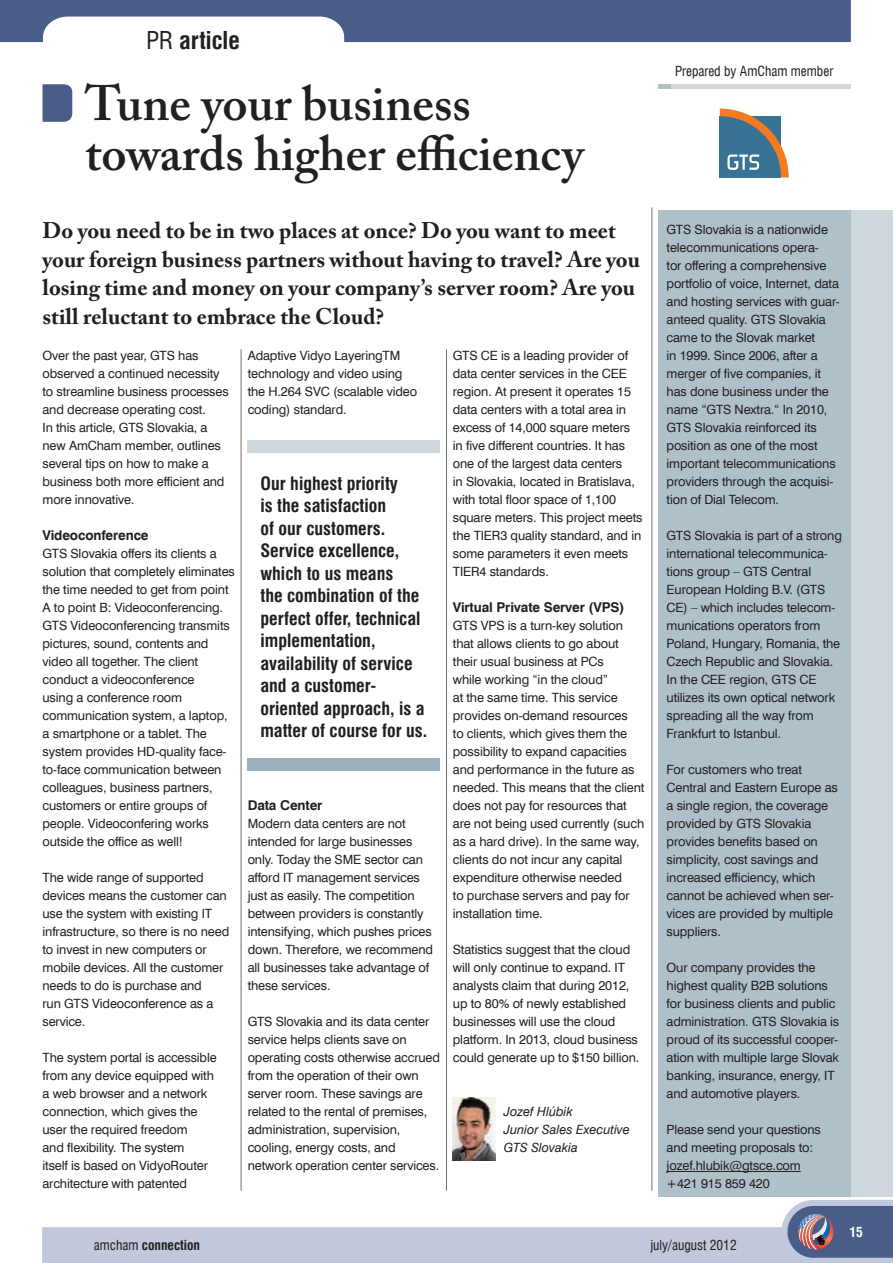
<style>
.page{position:relative;width:893px;height:1263px;background:#fff}
.page>*{position:absolute;margin:0;border:0;box-sizing:border-box;transform-origin:0 0}
.t1{font:600 49.5px/49.5px "Adobe Caslon Pro";color:#231f20}
.t2{font:700 condensed 24px "Swiss 721 AT";color:#231f20}
.t3{font:700 22.5px/28.5px "Adobe Caslon Pro";color:#231f20}
.t4{font:700 condensed 18px/22.5px "Swiss 721 AT";color:#231f20}
.t5{font:700 13.5px "Swiss 721 AT";letter-spacing:-.01em;color:#231f20}
.t6{font:condensed 13.5px "Swiss 721 AT";color:#231f20}
.t7{font:700 condensed 13.5px "Swiss 721 AT";color:#231f20}
.t8{font:700 condensed 13.5px "Swiss 721 AT";color:#fff}
.t9{font:12.75px/18px "Swiss 721 AT";letter-spacing:-.01em;color:#231f20}
.t10{font:italic 12.75px/18px "Swiss 721 AT";color:#231f20}
.s1{font-weight:400}
</style>
<div class="page">
<svg style="left:42px;top:1200px;width:851px;height:63px;fill:#c1c8db"></svg>
<svg style="left:787px;top:1206px;width:106px;height:52px"></svg>
<svg style="left:0;top:0;width:851px;height:42px"></svg>
<div style="left:658px;top:210px;width:235px;height:987px;background:#ced8dd"></div>
<div style="left:658px;top:210px;width:192px;height:987px;background:#b0c0c8"></div>
<hr style="left:241px;top:349px;width:1px;height:842px;background:#6d6f71">
<hr style="left:446px;top:349px;width:1px;height:842px;background:#6d6f71">
<hr style="left:652px;top:207px;width:1px;height:984px;background:#6d6f71">
<hr style="left:666px;top:1171px;width:135px;height:1px;background:#231f20">
<svg style="left:43px;top:84px;width:30px;height:38px"></svg>
<hr style="left:658px;top:84px;width:192px;height:4px;background:#ced8dd">
<hr style="left:658px;top:84px;width:13px;height:4px;background:#b0c0c8">
<svg style="left:720px;top:109px;width:69px;height:68px"></svg>
<img style="left:453px;top:1097px;width:42px;height:64px">
<div style="left:248px;top:440px;width:192px;height:13px;background:#ced8dd"></div>
<div style="left:248px;top:758px;width:192px;height:13px;background:#9cb0bb"></div>
<h2 class="t2" style="left:146px;top:26px;width:95px"><span class="s1">PR</span> article</h2>
<h1 class="t1" style="left:85px;top:78px;width:500px">Tune your business towards higher efficiency</h1>
<p class="t6" style="left:675px;top:63px;width:160px">Prepared by AmCham member</p>
<h3 class="t3" style="left:43px;top:216px;width:599px">Do you need to be in two places at once? Do you want to meet your foreign business partners without having to travel? Are you losing time and money on your company’s server room? Are you still reluctant to embrace the Cloud?</h3>
<p class="t9" style="left:43px;top:346px;width:188px">Over the past year, GTS has observed a continued necessity to streamline business processes and decrease operating cost.<br>In this article, GTS Slovakia, a new AmCham member, outlines several tips on how to make a business both more efficient and more innovative.</p>
<p class="t5" style="left:43px;top:527px;width:108px">Videoconference</p>
<p class="t9" style="left:43px;top:544px;width:194px">GTS Slovakia offers its clients a solution that completely eliminates the time needed to get from point<br>A to point B: Videoconferencing.<br>GTS Videoconferencing transmits pictures, sound, contents and video all together. The client conduct a videoconference<br>using a conference room communication system, a laptop, a smartphone or a tablet. The system provides HD-quality face&shy;to-face communication between colleagues, business partners, customers or entire groups of people. Videoconfering works outside the office as well!</p>
<p class="t9" style="left:43px;top:868px;width:188px">The wide range of supported devices means the customer can use the system with existing IT infrastructure, so there is no need to invest in new computers or mobile devices. All the customer needs to do is purchase and<br>run GTS Videoconference as a service.</p>
<p class="t9" style="left:43px;top:1048px;width:176px">The system portal is accessible from any device equipped with a web browser and a network connection, which gives the user the required freedom<br>and flexibility. The system<br>itself is based on VidyoRouter architecture with patented</p>
<p class="t9" style="left:248px;top:346px;width:171px">Adaptive Vidyo LayeringTM technology and video using the H.264 SVC (scalable video coding) standard.</p>
<p class="t4" style="left:260px;top:472px;width:168px">Our highest priority<br>is the satisfaction<br>of our customers.<br>Service excellence, which to us means<br>the combination of the perfect offer, technical implementation, availability of service and a customer&shy;oriented approach, is a matter of course for us.</p>
<p class="t5" style="left:248px;top:797px;width:76px">Data Center</p>
<p class="t9" style="left:248px;top:814px;width:187px">Modern data centers are not intended for large businesses only. Today the SME sector can afford IT management services just as easily. The competition between providers is constantly intensifying, which pushes prices down. Therefore, we recommend all businesses take advantage of these services.</p>
<p class="t9" style="left:248px;top:1012px;width:194px">GTS Slovakia and its data center service helps clients save on operating costs otherwise accrued from the operation of their own server room. These savings are related to the rental of premises, administration, supervision, cooling, energy costs, and network operation center services.</p>
<p class="t9" style="left:453px;top:346px;width:191px">GTS CE is a leading provider of data center services in the CEE region. At present it operates 15 data centers with a total area in excess of 14,000 square meters in five different countries. It has one of the largest data centers<br>in Slovakia, located in Bratislava, with total floor space of 1,100 square meters. This project meets the TIER3 quality standard, and in some parameters it even meets<br>TIER4 standards.</p>
<p class="t5" style="left:453px;top:599px;width:173px">Virtual Private Server (VPS)</p>
<p class="t9" style="left:453px;top:616px;width:193px">GTS VPS is a turn-key solution that allows clients to go about their usual business at PCs<br>while working “in the cloud”<br>at the same time. This service provides on-demand resources<br>to clients, which gives them the possibility to expand capacities and performance in the future as needed. This means that the client does not pay for resources that are not being used currently (such as a hard drive). In the same way, clients do not incur any capital expenditure otherwise needed<br>to purchase servers and pay for installation time.</p>
<p class="t9" style="left:453px;top:940px;width:188px">Statistics suggest that the cloud will only continue to expand. IT analysts claim that during 2012, up to 80% of newly established businesses will use the cloud platform. In 2013, cloud business could generate up to $150 billion.</p>
<p class="t10" style="left:504px;top:1102px;width:128px">Jozef Hlúbik<br>Junior Sales Executive<br>GTS Slovakia</p>
<p class="t9" style="left:666px;top:220px;width:175px">GTS Slovakia is a nationwide telecommunications opera-<br>tor offering a comprehensive portfolio of voice, Internet, data and hosting services with guar&shy;anteed quality. GTS Slovakia came to the Slovak market<br>in 1999. Since 2006, after a merger of five companies, it has done business under the name “GTS Nextra.“ In 2010,<br>GTS Slovakia reinforced its position as one of the most important telecommunications providers through the acquisi&shy;tion of Dial Telecom.</p>
<p class="t9" style="left:666px;top:526px;width:177px">GTS Slovakia is part of a strong international telecommunica&shy;tions group – GTS Central<br>European Holding B.V. (GTS<br>CE) – which includes telecom&shy;munications operators from<br>Poland, Hungary, Romania, the<br>Czech Republic and Slovakia.<br>In the CEE region, GTS CE utilizes its own optical network spreading all the way from<br>Frankfurt to Istanbul.</p>
<p class="t9" style="left:666px;top:760px;width:173px">For customers who treat<br>Central and Eastern Europe as a single region, the coverage provided by GTS Slovakia provides benefits based on simplicity, cost savings and increased efficiency, which cannot be achieved when ser&shy;vices are provided by multiple suppliers.</p>
<p class="t9" style="left:666px;top:958px;width:174px">Our company provides the highest quality B2B solutions for business clients and public administration. GTS Slovakia is proud of its successful cooper&shy;ation with multiple large Slovak banking, insurance, energy, IT and automotive players.</p>
<p class="t9" style="left:666px;top:1121px;width:156px">Please send your questions and meeting proposals to: jozef.hlubik@gtsce.com +421 915 859 420</p>
<p class="t7" style="left:94px;top:1237px;width:108px"><span class="s1">amcham</span> connection</p>
<p class="t6" style="left:650px;top:1237px;width:88px">july/august 2012</p>
<p class="t8" style="left:849px;top:1224px;width:15px">15</p>
</div>
